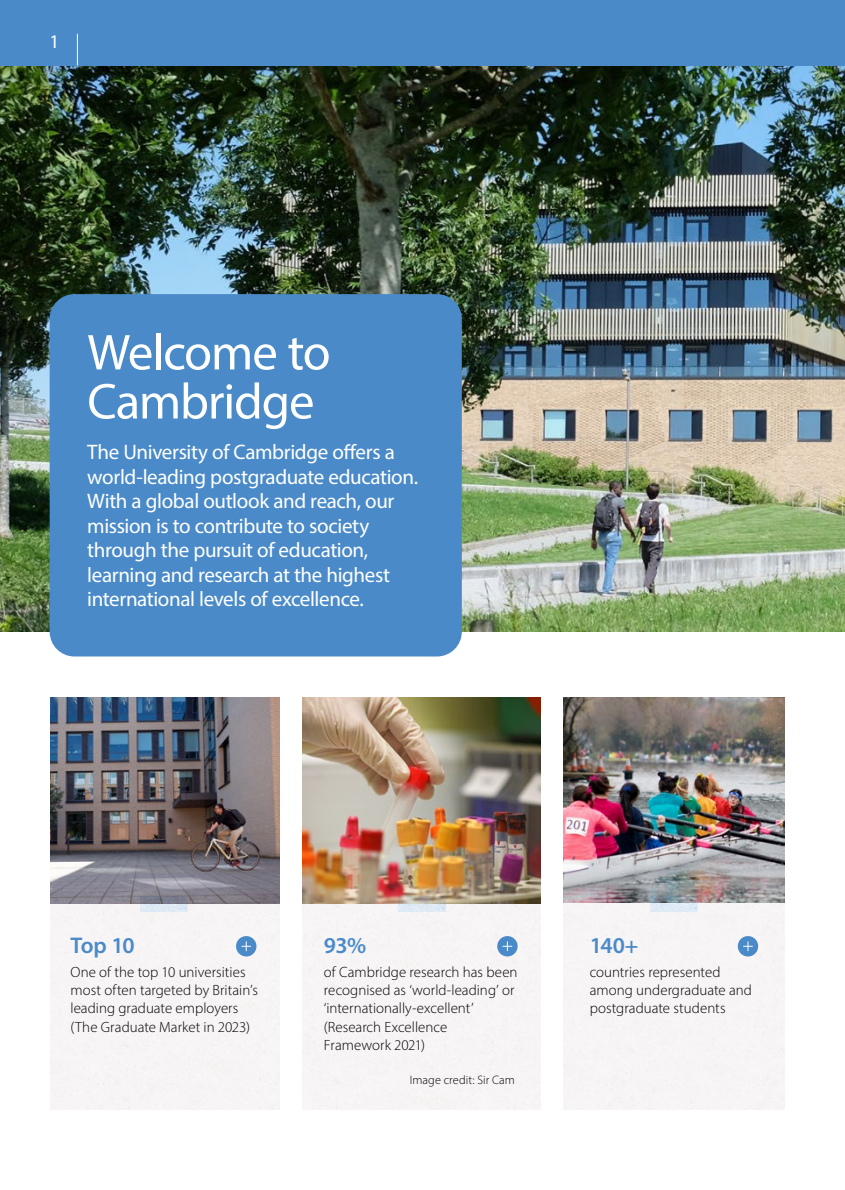
<style>
.page{position:relative;width:845px;height:1190px;background:#fff}
.page>*{position:absolute;margin:0;border:0;box-sizing:border-box;transform-origin:0 0}
.t1{font:50.75px/49px "Myriad Pro";letter-spacing:-.02em;color:#fff}
.t2{font:600 22.75px "Myriad Pro";letter-spacing:-.04em;color:#4a8ac9}
.t3{font:21px/24.5px "Myriad Pro";letter-spacing:-.02em;color:#fff}
.t4{font:19.25px "Myriad Pro";color:#fff}
.t5{font:300 14.88px/18.4px "Myriad Pro";color:#000}
.t6{font:300 12.25px "Myriad Pro";letter-spacing:.01em;color:#000}
</style>
<div class="page">
<img style="left:0;top:65px;width:844px;height:566px">
<div style="left:50px;top:294px;width:411px;height:362px;background:#4a8ac9;border-radius:25px"></div>
<img style="left:50px;top:697px;width:229px;height:412px">
<svg style="left:141px;top:896px;width:47px;height:15px"></svg>
<div style="left:236px;top:935px;width:20px;height:21px;background:#4a8ac9;border-radius:50%"></div>
<svg style="left:242px;top:941px;width:8px;height:9px"></svg>
<img style="left:563px;top:697px;width:221px;height:412px">
<svg style="left:650px;top:895px;width:47px;height:16px"></svg>
<div style="left:737px;top:935px;width:20px;height:21px;background:#4a8ac9;border-radius:50%"></div>
<svg style="left:743px;top:941px;width:9px;height:9px"></svg>
<img style="left:302px;top:697px;width:238px;height:412px">
<svg style="left:398px;top:896px;width:47px;height:15px"></svg>
<div style="left:497px;top:935px;width:20px;height:21px;background:#4a8ac9;border-radius:50%"></div>
<svg style="left:502px;top:941px;width:9px;height:9px"></svg>
<div style="left:0;top:0;width:844px;height:65px;background:#4a8ac9"></div>
<hr style="left:77px;top:34px;width:1px;height:31px;background:#fff">
<p class="t4" style="left:50px;top:30px;width:11px">1</p>
<h1 class="t1" style="left:87px;top:327px;width:245px">Welcome to<br>Cambridge</h1>
<p class="t3" style="left:87px;top:439px;width:332px">The University of Cambridge offers a world-leading postgraduate education.<br>With a global outlook and reach, our mission is to contribute to society through the pursuit of education, learning and research at the highest international levels of excellence.</p>
<h2 class="t2" style="left:71px;top:930px;width:66px">Top 10</h2>
<p class="t5" style="left:71px;top:962px;width:189px">One of the top 10 universities most often targeted by Britain’s leading graduate employers (The Graduate Market in 2023)</p>
<h2 class="t2" style="left:324px;top:930px;width:44px">93%</h2>
<p class="t5" style="left:324px;top:962px;width:195px">of Cambridge research has been recognised as ‘world-leading’ or ‘internationally-excellent’ (Research Excellence<br>Framework 2021)</p>
<p class="t6" style="left:409px;top:1071px;width:107px">Image credit: Sir Cam</p>
<h2 class="t2" style="left:589px;top:930px;width:50px">140+</h2>
<p class="t5" style="left:589px;top:962px;width:164px">countries represented among undergraduate and postgraduate students</p>
</div>
